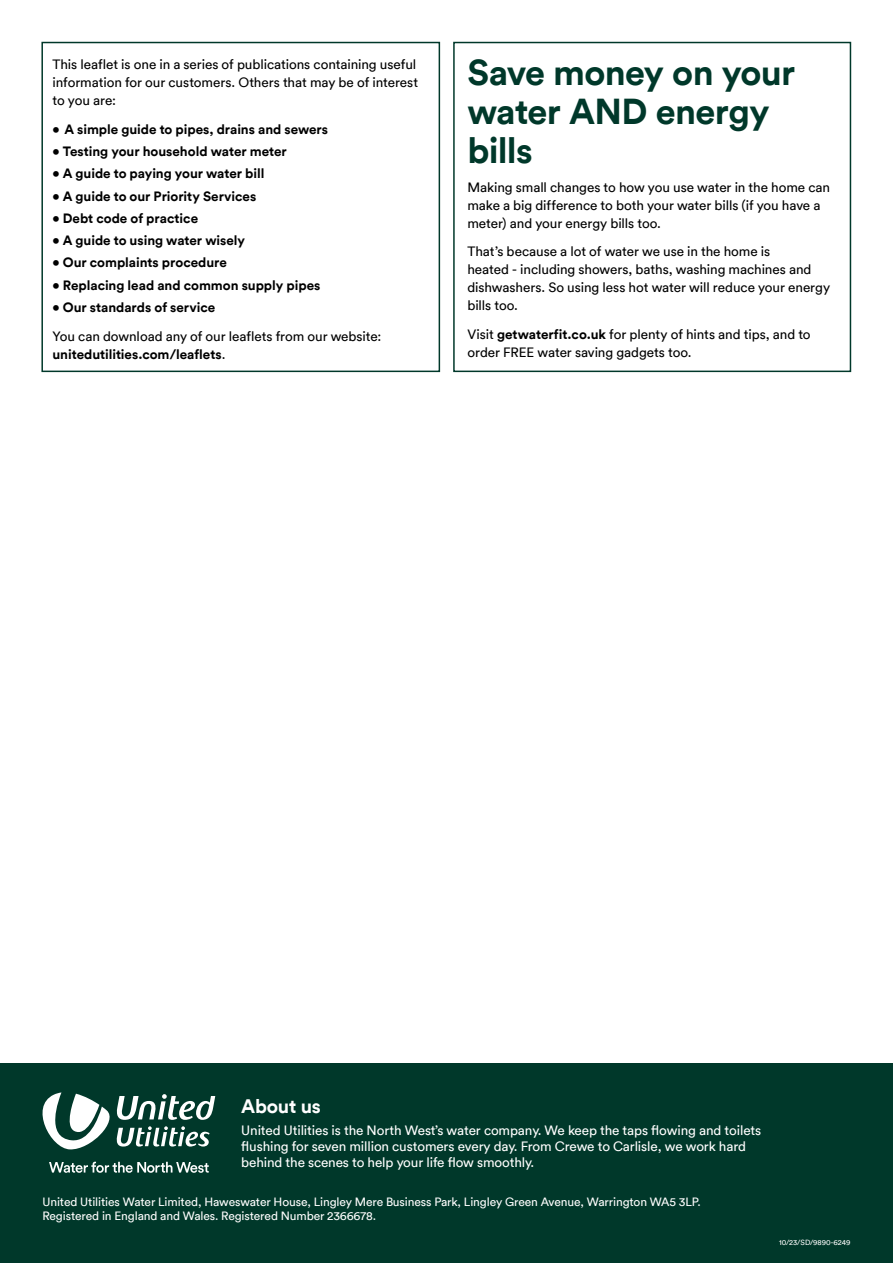
<style>
.page{position:relative;width:893px;height:1263px;background:#fff}
.page>*{position:absolute;margin:0;border:0;box-sizing:border-box;transform-origin:0 0}
.Q{font:700 36px/39px "Circular TT";letter-spacing:-.02em;color:#00382a}
.green_header{font:700 19.5px "Circular TT";letter-spacing:-.015em;color:#fff}
.Q-2{font:13.5px/18px "Circular TT";letter-spacing:-.005em;color:#000}
.Q-3{font:700 13.5px "Circular TT";letter-spacing:-.005em;color:#000}
.body_new{font:13.5px/16.2px "Circular TT";letter-spacing:-.01em;color:#fff}
.t1{font:12px "Circular TT";letter-spacing:-.01em;color:#fff}
.t2{font:7.5px "Circular TT";color:#fff}
.s1{font-weight:700}
</style>
<div class="page">
<div style="left:41px;top:42px;width:399px;height:330px;border:2px solid #00382a"></div>
<div style="left:0;top:1063px;width:893px;height:200px;background:#00382a"></div>
<svg style="left:43px;top:1092px;width:172px;height:58px"></svg>
<svg style="left:49px;top:1162px;width:160px;height:11px"></svg>
<div style="left:453px;top:42px;width:398px;height:330px;border:2px solid #00382a"></div>
<p class="Q-2" style="left:52px;top:55px;width:367px">This leaflet is one in a series of publications containing useful information for our customers. Others that may be of interest to you are:</p>
<p class="Q-3" style="left:52px;top:120px;width:277px">• A simple guide to pipes, drains and sewers</p>
<p class="Q-3" style="left:52px;top:143px;width:236px">• Testing your household water meter</p>
<p class="Q-3" style="left:52px;top:165px;width:213px">• A guide to paying your water bill</p>
<p class="Q-3" style="left:52px;top:187px;width:205px">• A guide to our Priority Services</p>
<p class="Q-3" style="left:52px;top:209px;width:147px">• Debt code of practice</p>
<p class="Q-3" style="left:52px;top:232px;width:194px">• A guide to using water wisely</p>
<p class="Q-3" style="left:52px;top:254px;width:176px">• Our complaints procedure</p>
<p class="Q-3" style="left:52px;top:276px;width:269px">• Replacing lead and common supply pipes</p>
<p class="Q-3" style="left:52px;top:298px;width:164px">• Our standards of service</p>
<p class="Q-2" style="left:52px;top:327px;width:330px">You can download any of our leaflets from our website: <span class="s1">unitedutilities.com/leaflets</span>.</p>
<p class="Q" style="left:467px;top:52px;width:329px">Save money on your water AND energy bills</p>
<p class="Q-2" style="left:467px;top:178px;width:364px">Making small changes to how you use water in the home can make a big difference to both your water bills (if you have a meter) and your energy bills too.</p>
<p class="Q-2" style="left:467px;top:243px;width:364px">That’s because a lot of water we use in the home is<br>heated - including showers, baths, washing machines and dishwashers. So using less hot water will reduce your energy bills too.</p>
<p class="Q-2" style="left:467px;top:325px;width:345px">Visit <span class="s1">getwaterfit.co.uk</span> for plenty of hints and tips, and to order FREE water saving gadgets too.</p>
<p class="green_header" style="left:241px;top:1093px;width:81px">About us</p>
<p class="body_new" style="left:241px;top:1122px;width:521px">United Utilities is the North West’s water company. We keep the taps flowing and toilets flushing for seven million customers every day. From Crewe to Carlisle, we work hard behind the scenes to help your life flow smoothly.</p>
<p class="t1" style="left:43px;top:1194px;width:660px">United Utilities Water Limited, Haweswater House, Lingley Mere Business Park, Lingley Green Avenue, Warrington WA5 3LP.</p>
<p class="t1" style="left:43px;top:1209px;width:335px">Registered in England and Wales. Registered Number 2366678.</p>
<p class="t2" style="left:779px;top:1237px;width:73px">10/23/SD/9890-6249</p>
</div>
